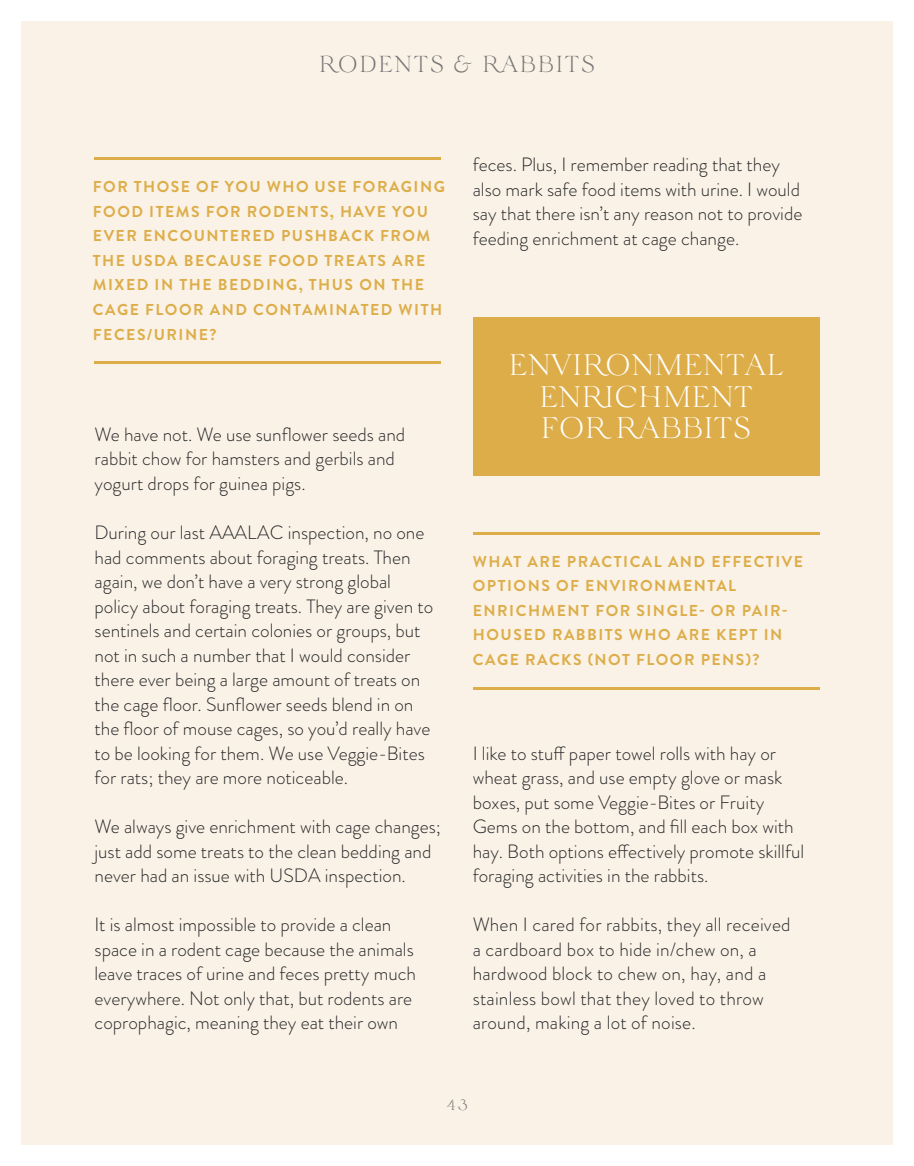
<style>
.page{position:relative;width:914px;height:1166px;background:#fff}
.page>*{position:absolute;margin:0;border:0;box-sizing:border-box;transform-origin:0 0}
.t1{font:300 31.5px/31.5px "Velour";color:#fff;text-align:center}
.t2{font:300 24.5px "Velour";letter-spacing:.05em;color:#797576}
.t3{font:300 19.25px/24.5px "Brandon Grotesque";color:#272729}
.t4{font:700 15.75px/24.5px "Brandon Grotesque";letter-spacing:.095em;color:#ddad49}
.t5{font:300 15.75px "Velour";color:#797576}
</style>
<div class="page">
<div style="left:21px;top:21px;width:871px;height:1123px;background:#faf2e6"></div>
<hr style="left:94px;top:158px;width:347px;height:2px;background:#ddad49">
<hr style="left:94px;top:361px;width:347px;height:2px;background:#ddad49">
<div style="left:472px;top:317px;width:347px;height:159px;background:#ddad49"></div>
<hr style="left:472px;top:532px;width:347px;height:2px;background:#ddad49">
<hr style="left:472px;top:687px;width:347px;height:3px;background:#ddad49">
<p class="t2" style="left:319px;top:50px;width:278px">RODENTS &amp; RABBITS</p>
<p class="t4" style="left:93px;top:175px;width:353px">FOR THOSE OF YOU WHO USE FORAGING<br>FOOD ITEMS FOR RODENTS, HAVE YOU<br>EVER ENCOUNTERED PUSHBACK FROM<br>THE USDA BECAUSE FOOD TREATS ARE<br>MIXED IN THE BEDDING, THUS ON THE<br>CAGE FLOOR AND CONTAMINATED WITH<br>FECES/URINE?</p>
<p class="t3" style="left:94px;top:422px;width:312px">We have not. We use sunflower seeds and rabbit chow for hamsters and gerbils and yogurt drops for guinea pigs.</p>
<p class="t3" style="left:94px;top:520px;width:340px">During our last AAALAC inspection, no one had comments about foraging treats. Then again, we don’t have a very strong global policy about foraging treats. They are given to sentinels and certain colonies or groups, but not in such a number that I would consider there ever being a large amount of treats on the cage floor. Sunflower seeds blend in on the floor of mouse cages, so you’d really have to be looking for them. We use Veggie-Bites for rats; they are more noticeable.</p>
<p class="t3" style="left:94px;top:814px;width:348px">We always give enrichment with cage changes; just add some treats to the clean bedding and never had an issue with USDA inspection.</p>
<p class="t3" style="left:94px;top:912px;width:323px">It is almost impossible to provide a clean space in a rodent cage because the animals leave traces of urine and feces pretty much everywhere. Not only that, but rodents are coprophagic, meaning they eat their own</p>
<p class="t3" style="left:472px;top:152px;width:331px">feces. Plus, I remember reading that they also mark safe food items with urine. I would say that there isn’t any reason not to provide feeding enrichment at cage change.</p>
<h1 class="t1" style="left:508px;top:350px;width:276px">ENVIRONMENTAL<br>ENRICHMENT<br>FOR RABBITS</h1>
<p class="t4" style="left:473px;top:549px;width:331px">WHAT ARE PRACTICAL AND EFFECTIVE<br>OPTIONS OF ENVIRONMENTAL<br>ENRICHMENT FOR SINGLE- OR PAIR-<br>HOUSED RABBITS WHO ARE KEPT IN<br>CAGE RACKS (NOT FLOOR PENS)?</p>
<p class="t3" style="left:472px;top:740px;width:333px">I like to stuff paper towel rolls with hay or wheat grass, and use empty glove or mask boxes, put some Veggie-Bites or Fruity Gems on the bottom, and fill each box with hay. Both options effectively promote skillful foraging activities in the rabbits.</p>
<p class="t3" style="left:472px;top:912px;width:319px">When I cared for rabbits, they all received a cardboard box to hide in/chew on, a hardwood block to chew on, hay, and a stainless bowl that they loved to throw around, making a lot of noise.</p>
<p class="t5" style="left:446px;top:1096px;width:23px">43</p>
</div>
